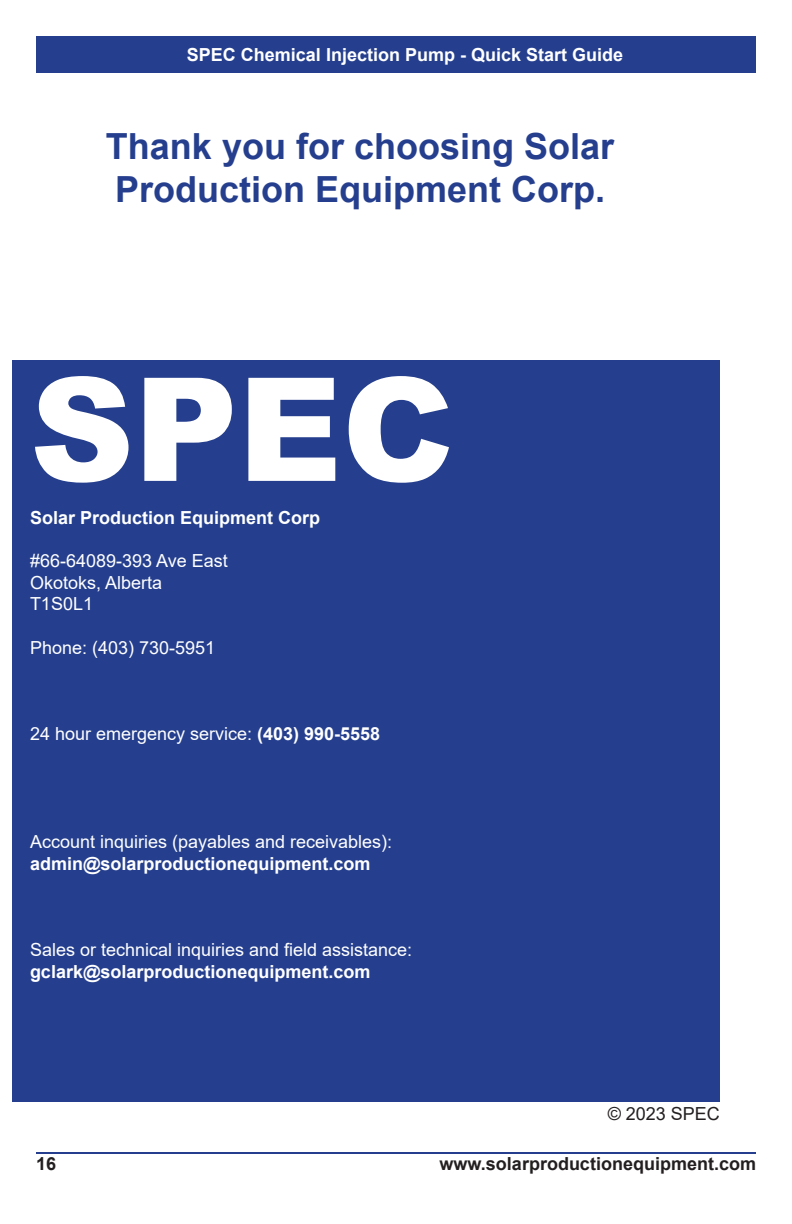
<style>
.page{position:relative;width:792px;height:1224px;background:#fff}
.page>*{position:absolute;margin:0;border:0;box-sizing:border-box;transform-origin:0 0}
.Header_Text__Top{font:900 144px "Arial";color:#fff}
.Cover_Text_Blue{font:700 36px/43.2px "Arial";color:#253f8e}
.Header_Text__Top-2{font:18px "Arial";color:#fff}
.Header_Text__Top-3{font:700 18px "Arial";color:#fff}
.t1{font:700 18px "Arial";color:#231f20}
.TOC__Level_2{font:18px "Arial";color:#231f20}
.s1{font-weight:700}
</style>
<div class="page">
<hr style="left:36px;top:1152px;width:720px;height:2px;background:#253f8e">
<div style="left:36px;top:36px;width:720px;height:37px;background:#253f8e"></div>
<div style="left:12px;top:360px;width:708px;height:741px;background:#253f8e"></div>
<p class="Header_Text__Top-3" style="left:187px;top:42px;width:438px">SPEC Chemical Injection Pump - Quick Start Guide</p>
<p class="Cover_Text_Blue" style="left:106px;top:125px;width:510px">Thank you for choosing Solar<br>Production Equipment Corp.</p>
<p class="Header_Text__Top" style="left:30px;top:325px;width:425px">SPEC</p>
<p class="Header_Text__Top-3" style="left:30px;top:505px;width:292px">Solar Production Equipment Corp</p>
<p class="Header_Text__Top-2" style="left:30px;top:549px;width:199px">#66-64089-393 Ave East</p>
<p class="Header_Text__Top-2" style="left:30px;top:570px;width:134px">Okotoks, Alberta</p>
<p class="Header_Text__Top-2" style="left:30px;top:592px;width:65px">T1S0L1</p>
<p class="Header_Text__Top-2" style="left:30px;top:635px;width:187px">Phone: (403) 730-5951</p>
<p class="Header_Text__Top-2" style="left:30px;top:721px;width:352px">24 hour emergency service: <span class="s1">(403) 990-5558</span></p>
<p class="Header_Text__Top-2" style="left:30px;top:829px;width:364px">Account inquiries (payables and receivables):</p>
<p class="Header_Text__Top-3" style="left:30px;top:851px;width:342px">admin@solarproductionequipment.com</p>
<p class="Header_Text__Top-2" style="left:30px;top:937px;width:384px">Sales or technical inquiries and field assistance:</p>
<p class="Header_Text__Top-3" style="left:30px;top:959px;width:342px">gclark@solarproductionequipment.com</p>
<p class="TOC__Level_2" style="left:608px;top:1101px;width:114px">© 2023 SPEC</p>
<p class="t1" style="left:36px;top:1151px;width:22px">16</p>
<p class="t1" style="left:440px;top:1151px;width:318px">www.solarproductionequipment.com</p>
</div>
